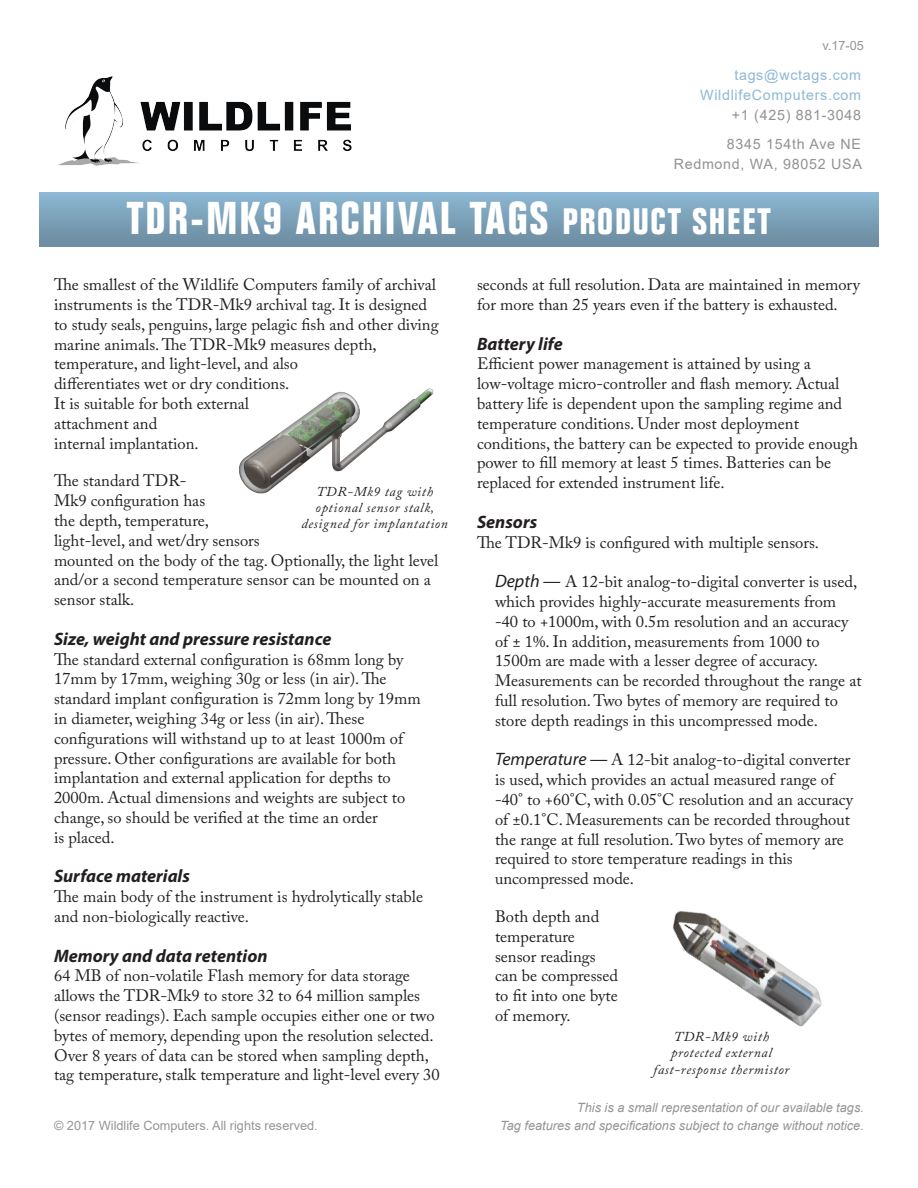
<style>
.page{position:relative;width:918px;height:1188px;background:#fff}
.page>*{position:absolute;margin:0;border:0;box-sizing:border-box;transform-origin:0 0}
.Main_Header{font:700 condensed 45px "Folio Std";letter-spacing:.05em;color:#fff}
.Main_Paragraph{font:italic 700 18px "Myriad Pro";color:#231f20}
.Main_Paragraph-2{font:16.5px/19.8px "Adobe Caslon Pro";color:#231f20}
.t1{font:14.25px/29px "Arial";letter-spacing:.05em;color:#939192;text-align:center}
.t2{font:14.25px/20px "Arial";letter-spacing:.05em;color:#8db8d6;text-align:right}
.Captions{font:italic 13.5px/16.2px "Adobe Caslon Pro";letter-spacing:.05em;color:#231f20;text-align:center}
.t3{font:italic 12.75px/18px "Arial";color:#939598;text-align:right}
.t4{font:12.75px "Arial";color:#939598}
.s1{font-size:36px}
.s2{font-family:"Myriad Pro";font-style:italic;font-size:18px}
</style>
<div class="page">
<div style="left:40px;top:193px;width:838px;height:54px;background:linear-gradient(to bottom,#8cb6d3,#6b8b9f)"></div>
<img style="left:39px;top:76px;width:357px;height:136px">
<img style="left:239px;top:388px;width:195px;height:106px">
<img style="left:672px;top:910px;width:150px;height:117px">
<p class="t4" style="left:822px;top:37px;width:43px">v.17-05</p>
<p class="t2" style="left:700px;top:65px;width:162px">tags@wctags.com<br>WildlifeComputers.com</p>
<p class="t1" style="left:727px;top:100px;width:136px">+1 (425) 881-3048<br>8345 154th Ave NE</p>
<p class="t1" style="left:674px;top:149px;width:190px">Redmond, WA, 98052 USA</p>
<p class="Main_Header" style="left:127px;top:194px;width:646px">TDR-MK9 ARCHIVAL TAGS <span class="s1">PRODUCT SHEET</span></p>
<p class="Main_Paragraph-2" style="left:54px;top:275px;width:386px">The smallest of the Wildlife Computers family of archival instruments is the TDR-Mk9 archival tag. It is designed to study seals, penguins, large pelagic fish and other diving marine animals. The TDR-Mk9 measures depth, temperature, and light-level, and also<br>differentiates wet or dry conditions.<br>It is suitable for both external<br>attachment and<br>internal implantation.</p>
<p class="Main_Paragraph-2" style="left:54px;top:471px;width:386px">The standard TDR-<br>Mk9 configuration has<br>the depth, temperature,<br>light-level, and wet/dry sensors<br>mounted on the body of the tag. Optionally, the light level and/or a second temperature sensor can be mounted on a sensor stalk.</p>
<p class="Main_Paragraph" style="left:54px;top:627px;width:279px">Size, weight and pressure resistance</p>
<p class="Main_Paragraph-2" style="left:54px;top:649px;width:368px">The standard external configuration is 68mm long by 17mm by 17mm, weighing 30g or less (in air). The standard implant configuration is 72mm long by 19mm in diameter, weighing 34g or less (in air). These configurations will withstand up to at least 1000m of pressure. Other configurations are available for both implantation and external application for depths to 2000m. Actual dimensions and weights are subject to change, so should be verified at the time an order<br>is placed.</p>
<p class="Main_Paragraph" style="left:54px;top:865px;width:137px">Surface materials</p>
<p class="Main_Paragraph-2" style="left:54px;top:887px;width:371px">The main body of the instrument is hydrolytically stable and non-biologically reactive.</p>
<p class="Main_Paragraph" style="left:54px;top:944px;width:215px">Memory and data retention</p>
<p class="Main_Paragraph-2" style="left:54px;top:966px;width:387px">64 MB of non-volatile Flash memory for data storage allows the TDR-Mk9 to store 32 to 64 million samples (sensor readings). Each sample occupies either one or two bytes of memory, depending upon the resolution selected.<br>Over 8 years of data can be stored when sampling depth, tag temperature, stalk temperature and light-level every 30</p>
<p class="Captions" style="left:302px;top:483px;width:148px">TDR-Mk9 tag with optional sensor stalk, designed for implantation</p>
<p class="t4" style="left:54px;top:1117px;width:265px">© 2017 Wildlife Computers. All rights reserved.</p>
<p class="Main_Paragraph-2" style="left:477px;top:275px;width:385px">seconds at full resolution. Data are maintained in memory for more than 25 years even if the battery is exhausted.</p>
<p class="Main_Paragraph" style="left:477px;top:332px;width:87px">Battery life</p>
<p class="Main_Paragraph-2" style="left:477px;top:354px;width:382px">Efficient power management is attained by using a low-voltage micro-controller and flash memory. Actual battery life is dependent upon the sampling regime and temperature conditions. Under most deployment conditions, the battery can be expected to provide enough power to fill memory at least 5 times. Batteries can be replaced for extended instrument life.</p>
<p class="Main_Paragraph" style="left:477px;top:510px;width:62px">Sensors</p>
<p class="Main_Paragraph-2" style="left:477px;top:532px;width:344px">The TDR-Mk9 is configured with multiple sensors.</p>
<p class="Main_Paragraph-2" style="left:495px;top:572px;width:368px"><span class="s2">Depth —</span> A 12-bit analog-to-digital converter is used, which provides highly-accurate measurements from -40 to +1000m, with 0.5m resolution and an accuracy of ± 1%. In addition, measurements from 1000 to 1500m are made with a lesser degree of accuracy.<br>Measurements can be recorded throughout the range at full resolution. Two bytes of memory are required to store depth readings in this uncompressed mode.</p>
<p class="Main_Paragraph-2" style="left:495px;top:750px;width:359px"><span class="s2">Temperature —</span> A 12-bit analog-to-digital converter is used, which provides an actual measured range of -40° to +60°C, with 0.05°C resolution and an accuracy of ±0.1°C. Measurements can be recorded throughout the range at full resolution. Two bytes of memory are required to store temperature readings in this uncompressed mode.</p>
<p class="Main_Paragraph-2" style="left:495px;top:906px;width:125px">Both depth and temperature sensor readings can be compressed to fit into one byte of memory.</p>
<p class="Captions" style="left:654px;top:1028px;width:137px">TDR-Mk9 with protected external fast-response thermistor</p>
<p class="t3" style="left:500px;top:1099px;width:365px">This is a small representation of our available tags.<br>Tag features and specifications subject to change without notice.</p>
</div>
